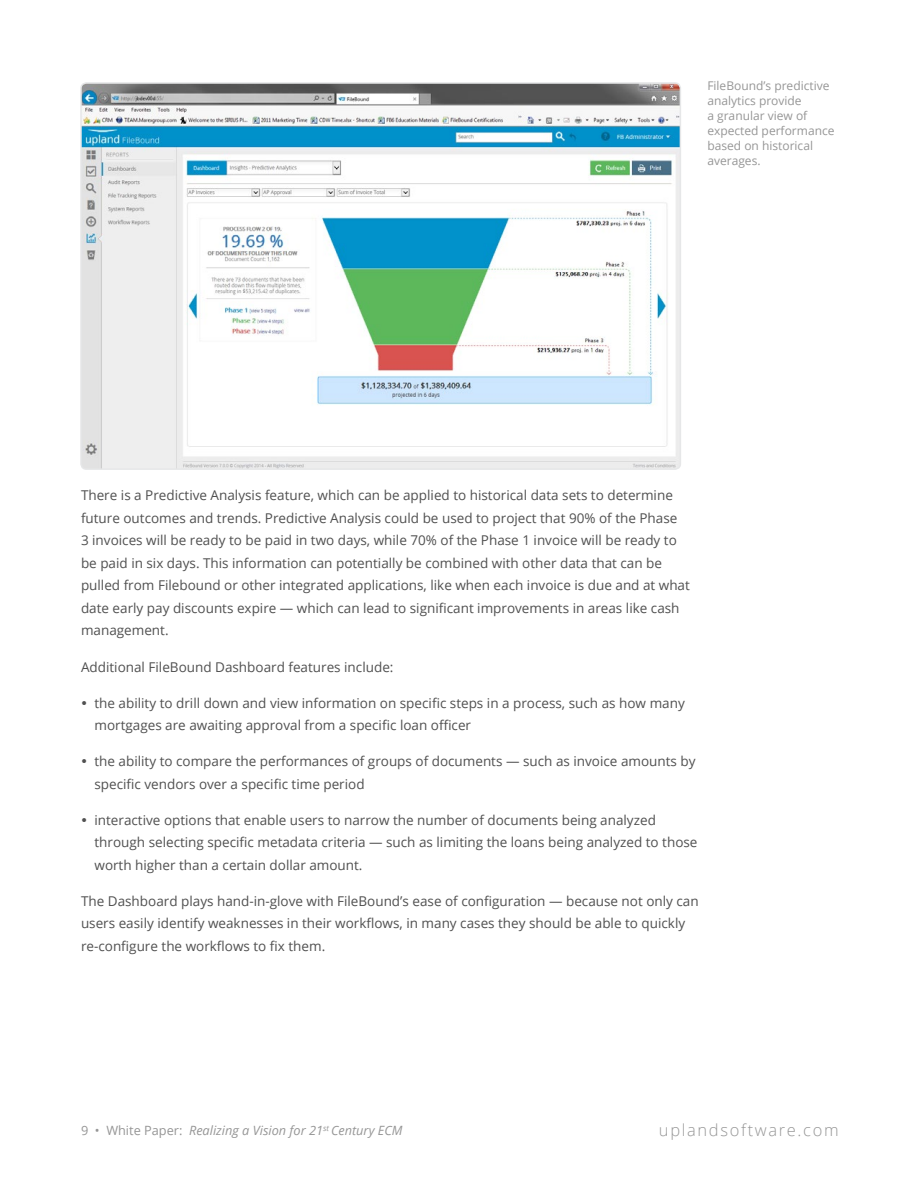
<style>
.page{position:relative;width:918px;height:1188px;background:#fff}
.page>*{position:absolute;margin:0;border:0;box-sizing:border-box;transform-origin:0 0}
.t1{font:300 16.5px "Open Sans";letter-spacing:.1em;color:#969696}
.t2{font:13.5px/22.5px "Open Sans";color:#505050}
.t3{font:italic 12.75px "Open Sans";color:#969696}
.t4{font:12px/15px "Open Sans";color:#969696}
.s1{font-style:normal}
</style>
<div class="page">
<img style="left:83px;top:85px;width:595px;height:382px">
<div style="left:80px;top:82px;width:601px;height:388px;border:2px solid #e6e7e8;border-radius:5px"></div>
<p class="t4" style="left:707px;top:78px;width:129px">FileBound’s predictive analytics provide<br>a granular view of expected performance based on historical averages.</p>
<p class="t2" style="left:81px;top:484px;width:610px">There is a Predictive Analysis feature, which can be applied to historical data sets to determine future outcomes and trends. Predictive Analysis could be used to project that 90% of the Phase<br>3 invoices will be ready to be paid in two days, while 70% of the Phase 1 invoice will be ready to be paid in six days. This information can potentially be combined with other data that can be pulled from Filebound or other integrated applications, like when each invoice is due and at what date early pay discounts expire — which can lead to significant improvements in areas like cash management.</p>
<p class="t2" style="left:81px;top:655px;width:314px">Additional FileBound Dashboard features include:</p>
<p class="t2" style="left:94px;top:691px;width:592px;text-indent:-14px">• the ability to drill down and view information on specific steps in a process, such as how many mortgages are awaiting approval from a specific loan officer</p>
<p class="t2" style="left:94px;top:750px;width:603px;text-indent:-14px">• the ability to compare the performances of groups of documents — such as invoice amounts by specific vendors over a specific time period</p>
<p class="t2" style="left:94px;top:808px;width:605px;text-indent:-14px">• interactive options that enable users to narrow the number of documents being analyzed through selecting specific metadata criteria — such as limiting the loans being analyzed to those worth higher than a certain dollar amount.</p>
<p class="t2" style="left:81px;top:889px;width:619px">The Dashboard plays hand-in-glove with FileBound’s ease of configuration — because not only can users easily identify weaknesses in their workflows, in many cases they should be able to quickly re-configure the workflows to fix them.</p>
<p class="t3" style="left:81px;top:1122px;width:323px"><span class="s1">9 • White Paper:</span> Realizing a Vision for 21<sup>st</sup> Century ECM</p>
<p class="t1" style="left:659px;top:1119px;width:181px">uplandsoftware.com</p>
</div>
